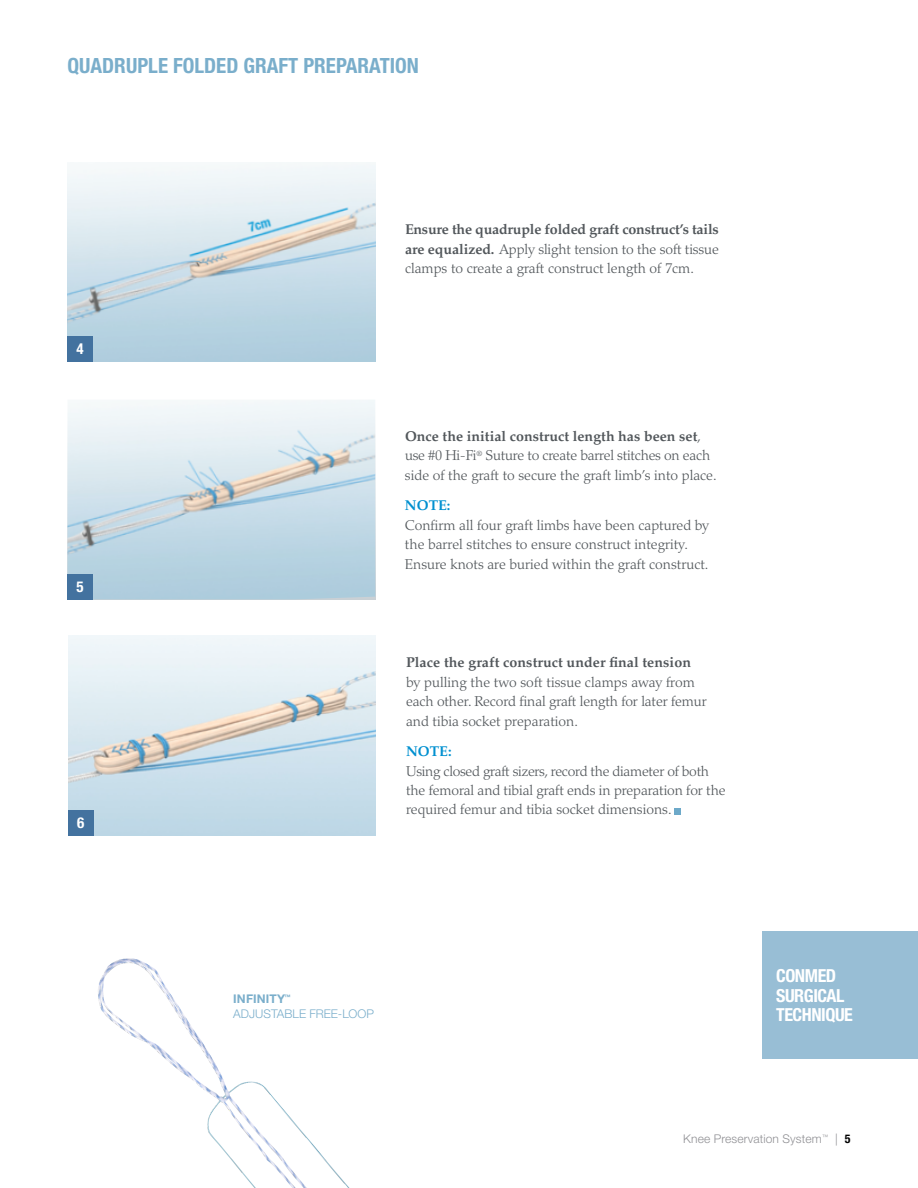
<style>
.page{position:relative;width:918px;height:1188px;background:#fff}
.page>*{position:absolute;margin:0;border:0;box-sizing:border-box;transform-origin:0 0}
.t1{font:700 condensed 21px "Helvetica Neue LT Std";color:#7aaecb}
.t2{font:700 condensed 18px/19.5px "Helvetica Neue LT Std";letter-spacing:-.025em;color:#fff}
.t3{font:700 condensed 15px "Helvetica Neue LT Std";color:#fff}
.t4{font:300 14.25px/19.5px "Palatino LT Std";color:#52575b}
.t5{font:700 14.25px "Palatino LT Std";letter-spacing:.005em;color:#52575b}
.t6{font:700 14.25px "Palatino LT Std";color:#0090d0}
.t7{font:300 12px/15px "Helvetica Neue LT Std";letter-spacing:.005em;color:#7aaecb}
.t8{font:300 12px "Helvetica Neue LT Std";letter-spacing:.01em;color:#919195}
.s1{font-weight:700}
.s2{font-weight:700;font-stretch:condensed;color:#000}
</style>
<div class="page">
<div style="left:763px;top:932px;width:155px;height:127px;background:#98bed5"></div>
<img style="left:98px;top:958px;width:252px;height:230px">
<img style="left:68px;top:400px;width:307px;height:199px">
<div style="left:68px;top:574px;width:25px;height:25px;background:#43729f"></div>
<img style="left:68px;top:162px;width:307px;height:200px">
<div style="left:68px;top:336px;width:25px;height:26px;background:#43729f"></div>
<div style="left:675px;top:808px;width:6px;height:7px;background:#6da9c9"></div>
<img style="left:68px;top:636px;width:308px;height:200px">
<div style="left:68px;top:810px;width:25px;height:26px;background:#43729f"></div>
<h1 class="t1" style="left:68px;top:53px;width:353px">QUADRUPLE FOLDED GRAFT PREPARATION</h1>
<p class="t3" style="left:77px;top:340px;width:9px">4</p>
<p class="t3" style="left:77px;top:578px;width:9px">5</p>
<p class="t3" style="left:77px;top:814px;width:9px">6</p>
<p class="t4" style="left:405px;top:220px;width:315px;text-align:justify"><span class="s1">Ensure the quadruple folded graft construct’s tails are equalized.</span> Apply slight tension to the soft tissue clamps to create a graft construct length of 7cm.</p>
<p class="t4" style="left:405px;top:426px;width:313px"><span class="s1">Once the initial construct length has been set</span>, use #0 Hi-Fi<sup>®</sup> Suture to create barrel stitches on each side of the graft to secure the graft limb’s into place.</p>
<p class="t6" style="left:405px;top:497px;width:47px">NOTE:</p>
<p class="t4" style="left:405px;top:515px;width:306px">Confirm all four graft limbs have been captured by the barrel stitches to ensure construct integrity.<br>Ensure knots are buried within the graft construct.</p>
<p class="t5" style="left:406px;top:654px;width:287px">Place the graft construct under final tension</p>
<p class="t4" style="left:406px;top:672px;width:302px">by pulling the two soft tissue clamps away from each other. Record final graft length for later femur and tibia socket preparation.</p>
<p class="t6" style="left:406px;top:743px;width:47px">NOTE:</p>
<p class="t4" style="left:406px;top:761px;width:321px">Using closed graft sizers, record the diameter of both the femoral and tibial graft ends in preparation for the required femur and tibia socket dimensions.</p>
<p class="t7" style="left:233px;top:991px;width:142px"><span class="s1">INFINITY</span><sup>™<br></sup>ADJUSTABLE FREE-LOOP</p>
<p class="t2" style="left:776px;top:966px;width:78px">CONMED<br>SURGICAL<br>TECHNIQUE</p>
<p class="t8" style="left:683px;top:1131px;width:169px">Knee Preservation System<sup>™</sup> | <span class="s2">5</span></p>
</div>
